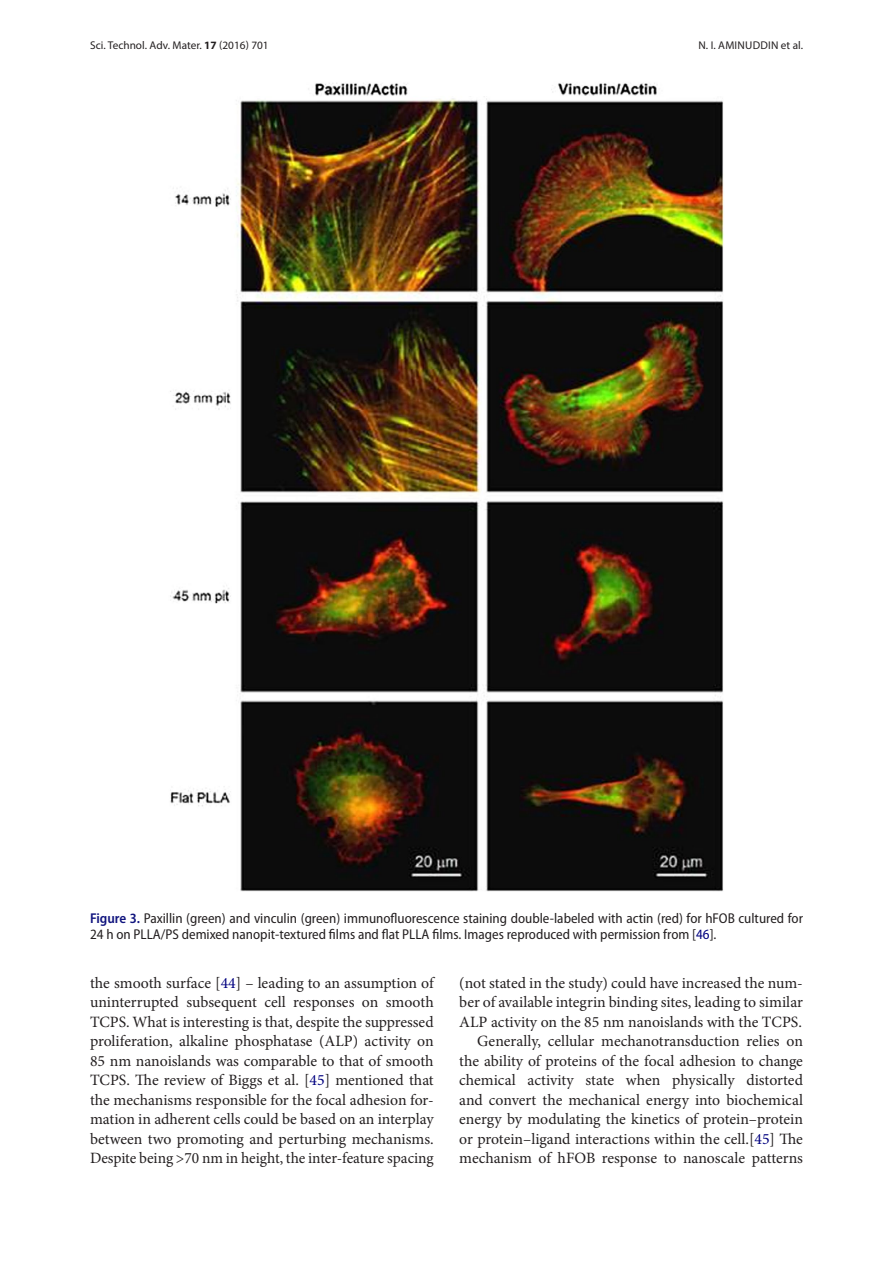
<style>
.page{position:relative;width:893px;height:1263px;background:#fff}
.page>*{position:absolute;margin:0;border:0;box-sizing:border-box;transform-origin:0 0}
.t1{font:15.75px/19.5px "Minion Pro";color:#231f20;text-align:right}
.t2{font:semi-condensed 14.25px/16.5px "Myriad Pro";color:#231f20}
.t3{font:11.25px "Myriad Pro";color:#231f20}
.t4{font:11.25px "Myriad Pro";letter-spacing:.02em;color:#231f20}
.s1{font-weight:700}
.s2{font-weight:600;color:#10147e}
.s3{color:#000080}
</style>
<div class="page">
<img style="left:170px;top:83px;width:554px;height:809px">
<p class="t3" style="left:90px;top:39px;width:180px">Sci. Technol. Adv. Mater. <span class="s1">17</span> (2016) 701</p>
<p class="t4" style="left:698px;top:39px;width:106px">N. I. Amin uddin et al.</p>
<p class="t2" style="left:90px;top:910px;width:714px"><span class="s2">Figure 3.</span> Paxillin (green) and vinculin (green) immunofluorescence staining double-labeled with actin (red) for hFOB cultured for<br>24 h on PLLA/PS demixed nanopit-textured films and flat PLLA films. Images reproduced with permission from [<span class="s3">46</span>].</p>
<p class="t1" style="left:90px;top:973px;width:345px;text-align:justify">the smooth surface [<span class="s3">44</span>] – leading to an assumption of uninterrupted subsequent cell responses on smooth TCPS. What is interesting is that, despite the suppressed proliferation, alkaline phosphatase (ALP) activity on 85 nm nanoislands was comparable to that of smooth TCPS. The review of Biggs et al. [<span class="s3">45</span>] mentioned that the mechanisms responsible for the focal adhesion for&shy;mation in adherent cells could be based on an interplay between two promoting and perturbing mechanisms.<br>Despite being &gt;70 nm in height, the inter-feature spacing</p>
<p class="t1" style="left:459px;top:973px;width:345px">(not stated in the study) could have increased the num&shy;ber of available integrin binding sites, leading to similar ALP activity on the 85 nm nanoislands with the TCPS.<br>Generally, cellular mechanotransduction relies on the ability of proteins of the focal adhesion to change chemical activity state when physically distorted and convert the mechanical energy into biochemical energy by modulating the kinetics of protein–protein or protein–ligand interactions within the cell.[<span class="s3">45</span>] The mechanism of hFOB response to nanoscale patterns</p>
</div>
